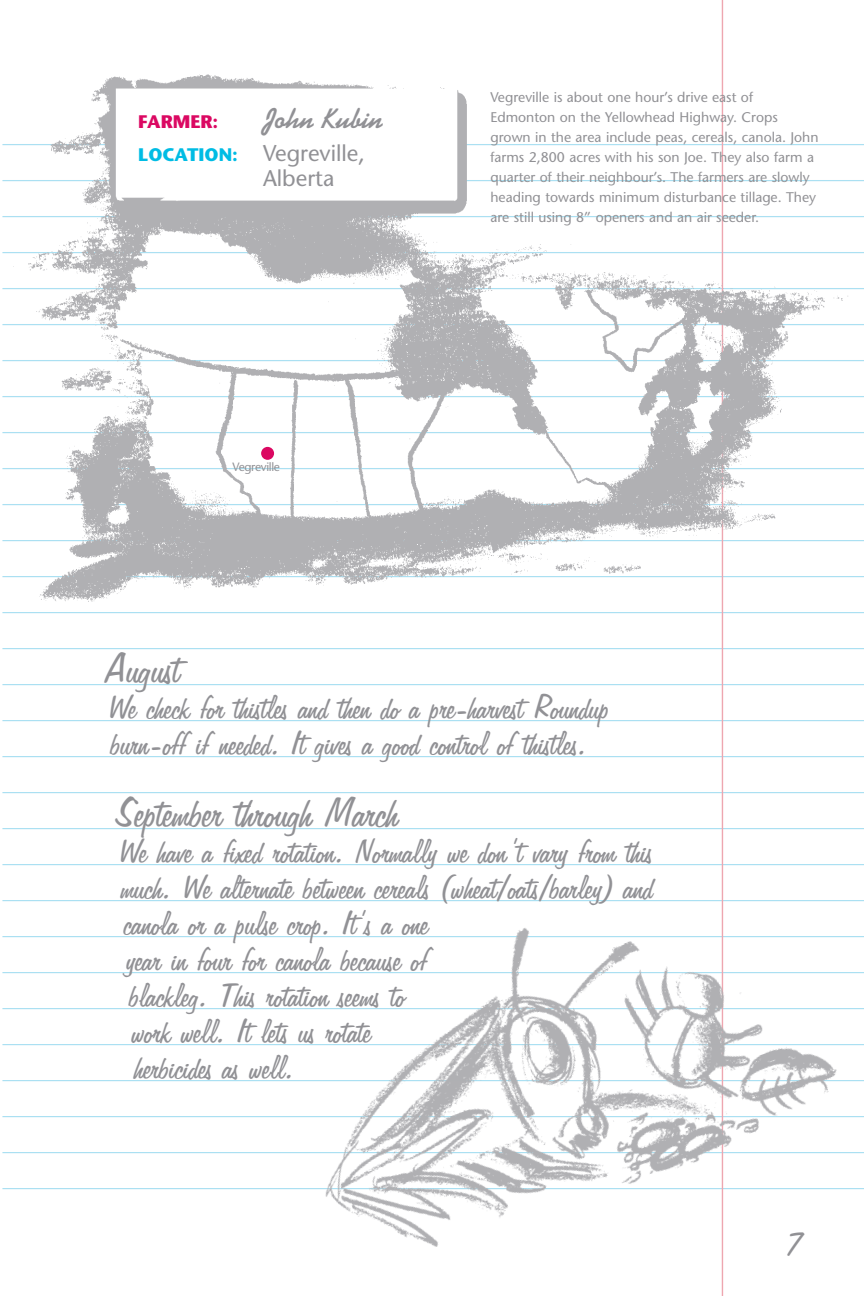
<style>
.page{position:relative;width:864px;height:1296px;background:#fff}
.page>*{position:absolute;margin:0;border:0;box-sizing:border-box;transform-origin:0 0}
.t1{font:48px "Freehand 575 BT Regular B";color:#919195}
.t2{font:38px/36px "Freehand 575 BT Regular B";color:#919195}
.t3{font:36px "Freehand 575 BT Regular B";color:#919195}
.t4{font:700 28px "Kaufmann";color:#919195}
.t5{font:22.8px/25px "Stone Sans";color:#919195}
.t6{font:700 18.2px "Stone Sans";color:#db0862}
.t7{font:14px/20px "Stone Sans";color:#919195}
.t8{font:12px "Stone Sans";letter-spacing:-.03em;color:#919195}
.s1{font-weight:700;font-size:18.2px;color:#00bce4}
</style>
<div class="page">
<hr style="left:2px;top:648px;width:862px;height:1px;background:#abe0f2">
<hr style="left:2px;top:684px;width:862px;height:1px;background:#abe0f2">
<hr style="left:2px;top:720px;width:862px;height:1px;background:#abe0f2">
<hr style="left:2px;top:756px;width:862px;height:1px;background:#abe0f2">
<hr style="left:2px;top:792px;width:862px;height:1px;background:#abe0f2">
<hr style="left:2px;top:828px;width:862px;height:1px;background:#abe0f2">
<hr style="left:2px;top:864px;width:862px;height:1px;background:#abe0f2">
<hr style="left:2px;top:900px;width:862px;height:1px;background:#abe0f2">
<hr style="left:2px;top:936px;width:862px;height:1px;background:#abe0f2">
<hr style="left:2px;top:972px;width:862px;height:1px;background:#abe0f2">
<hr style="left:2px;top:1008px;width:862px;height:1px;background:#abe0f2">
<hr style="left:2px;top:1044px;width:862px;height:1px;background:#abe0f2">
<hr style="left:2px;top:1080px;width:862px;height:1px;background:#abe0f2">
<hr style="left:2px;top:1116px;width:862px;height:1px;background:#abe0f2">
<hr style="left:2px;top:1152px;width:862px;height:1px;background:#abe0f2">
<hr style="left:2px;top:1188px;width:862px;height:1px;background:#abe0f2">
<hr style="left:722px;top:0;width:1px;height:1296px;background:#eea6b0">
<img style="left:2px;top:52px;width:862px;height:567px">
<div style="left:261px;top:447px;width:13px;height:13px;background:#db0862;border-radius:50%"></div>
<img style="left:310px;top:883px;width:554px;height:413px">
<p class="t6" style="left:138px;top:114px;width:82px">FARMER:</p>
<p class="t4" style="left:263px;top:107px;width:121px">John Kubin</p>
<p class="t5" style="left:263px;top:143px;width:103px;text-indent:-125px"><span class="s1">LOCATION:</span> Vegreville,<br>Alberta</p>
<p class="t8" style="left:233px;top:462px;width:49px">Vegreville</p>
<p class="t7" style="left:490px;top:88px;width:330px">Vegreville is about one hour’s drive east of Edmonton on the Yellowhead Highway. Crops grown in the area include peas, cereals, canola. John farms 2,800 acres with his son Joe. They also farm a quarter of their neighbour’s. The farmers are slowly heading towards minimum disturbance tillage. They are still using 8” openers and an air seeder.</p>
<p class="t1" style="left:106px;top:638px;width:76px">August</p>
<p class="t2" style="left:109px;top:687px;width:503px">We check for thistles and then do a pre-harvest Roundup burn-off if needed. It gives a good control of thistles.</p>
<p class="t1" style="left:117px;top:782px;width:284px">September through March</p>
<p class="t2" style="left:119px;top:831px;width:536px">We have a fixed rotation. Normally we don’t vary from this</p>
<p class="t2" style="left:122px;top:867px;width:534px">much. We alternate between cereals (wheat/oats/barley) and</p>
<p class="t2" style="left:125px;top:903px;width:306px">canola or a pulse crop. It’s a one</p>
<p class="t2" style="left:127px;top:939px;width:302px">year in four for canola because of</p>
<p class="t2" style="left:130px;top:975px;width:277px">blackleg. This rotation seems to</p>
<p class="t2" style="left:133px;top:1011px;width:241px">work well. It lets us rotate</p>
<p class="t2" style="left:135px;top:1047px;width:162px">herbicides as well.</p>
<p class="t3" style="left:787px;top:1221px;width:16px">7</p>
</div>
